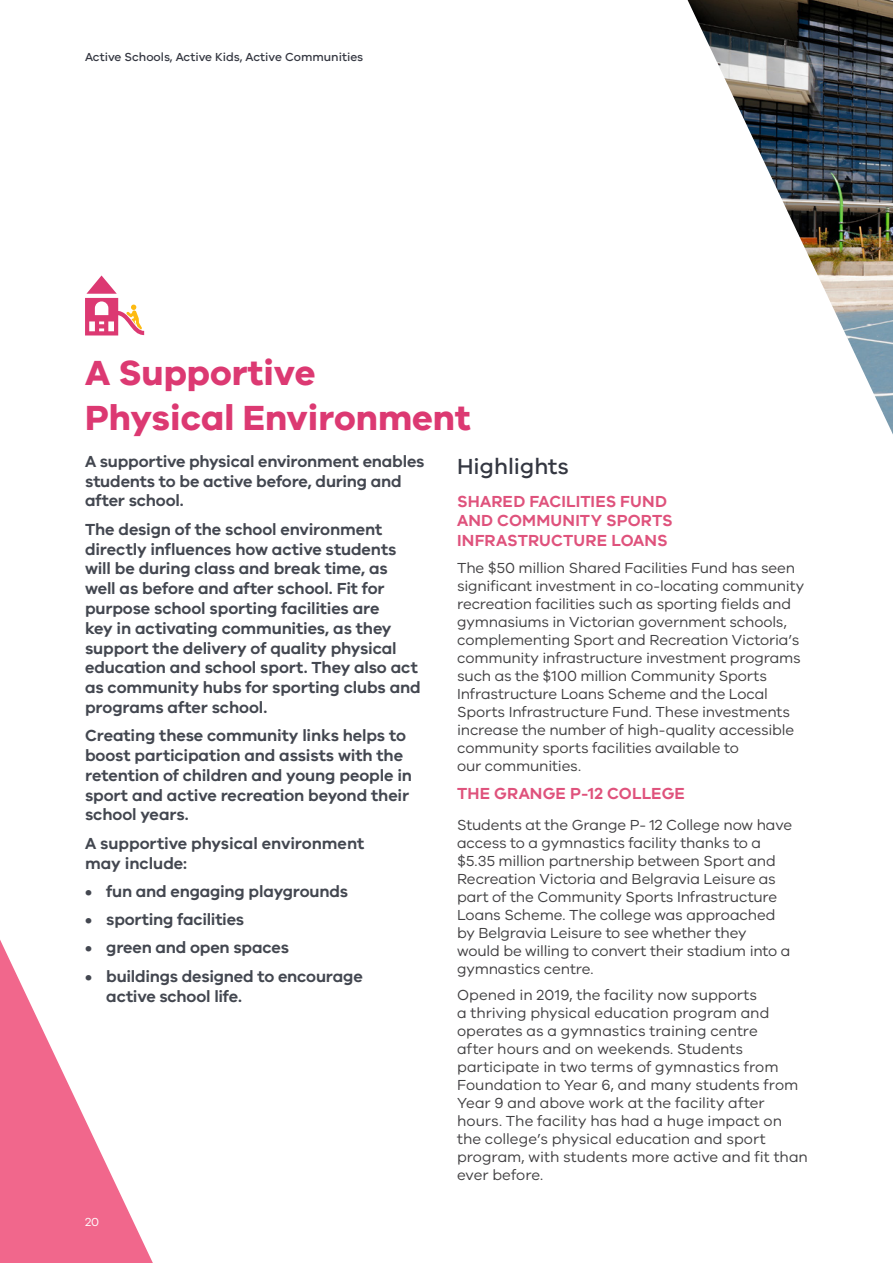
<style>
.page{position:relative;width:893px;height:1263px;background:#fff}
.page>*{position:absolute;margin:0;border:0;box-sizing:border-box;transform-origin:0 0}
.t1{font:700 36px/45px "VIC";color:#dc3972}
.t2{font:500 22.5px "VIC";color:#343741}
.t3{font:600 16.5px/19.8px "VIC";letter-spacing:-.01em;color:#434750}
.t4{font:600 16.5px/19.8px "VIC";letter-spacing:.005em;color:#df527c}
.t5{font:15px/18px "VIC";letter-spacing:-.01em;color:#414042}
.t6{font:500 12px "VIC";color:#343741}
.t7{font:12px "VIC";color:#fff}
</style>
<div class="page">
<svg style="left:85px;top:275px;width:59px;height:60px"></svg>
<img style="left:688px;top:0;width:205px;height:434px">
<svg style="left:0;top:940px;width:153px;height:323px;fill:#f1678c"></svg>
<p class="t6" style="left:85px;top:50px;width:280px">Active Schools, Active Kids, Active Communities</p>
<h1 class="t1" style="left:85px;top:349px;width:387px">A Supportive<br>Physical Environment</h1>
<p class="t3" style="left:85px;top:451px;width:341px">A supportive physical environment enables students to be active before, during and after school.</p>
<p class="t3" style="left:85px;top:519px;width:337px">The design of the school environment directly influences how active students will be during class and break time, as well as before and after school. Fit for purpose school sporting facilities are<br>key in activating communities, as they support the delivery of quality physical education and school sport. They also act as community hubs for sporting clubs and programs after school.</p>
<p class="t3" style="left:85px;top:725px;width:328px">Creating these community links helps to boost participation and assists with the retention of children and young people in sport and active recreation beyond their school years.</p>
<p class="t3" style="left:85px;top:833px;width:281px">A supportive physical environment may include:</p>
<p class="t3" style="left:85px;top:881px;width:264px">• fun and engaging playgrounds</p>
<p class="t3" style="left:85px;top:909px;width:161px">• sporting facilities</p>
<p class="t3" style="left:85px;top:937px;width:205px">• green and open spaces</p>
<p class="t3" style="left:106px;top:966px;width:258px;text-indent:-21px">• buildings designed to encourage active school life.</p>
<h2 class="t2" style="left:457px;top:453px;width:113px">Highlights</h2>
<p class="t4" style="left:457px;top:491px;width:217px">SHARED FACILITIES FUND<br>AND COMMUNITY SPORTS<br>INFRASTRUCTURE LOANS</p>
<p class="t5" style="left:457px;top:558px;width:349px">The $50 million Shared Facilities Fund has seen significant investment in co-locating community recreation facilities such as sporting fields and gymnasiums in Victorian government schools, complementing Sport and Recreation Victoria’s community infrastructure investment programs such as the $100 million Community Sports Infrastructure Loans Scheme and the Local Sports Infrastructure Fund. These investments increase the number of high-quality accessible community sports facilities available to<br>our communities.</p>
<p class="t4" style="left:457px;top:783px;width:229px">THE GRANGE P-12 COLLEGE</p>
<p class="t5" style="left:457px;top:815px;width:336px">Students at the Grange P- 12 College now have access to a gymnastics facility thanks to a $5.35 million partnership between Sport and Recreation Victoria and Belgravia Leisure as part of the Community Sports Infrastructure Loans Scheme. The college was approached by Belgravia Leisure to see whether they would be willing to convert their stadium into a gymnastics centre.</p>
<p class="t5" style="left:457px;top:986px;width:352px">Opened in 2019, the facility now supports<br>a thriving physical education program and operates as a gymnastics training centre<br>after hours and on weekends. Students participate in two terms of gymnastics from Foundation to Year 6, and many students from Year 9 and above work at the facility after hours. The facility has had a huge impact on the college’s physical education and sport program, with students more active and fit than ever before.</p>
<p class="t7" style="left:85px;top:1215px;width:16px">20</p>
</div>
